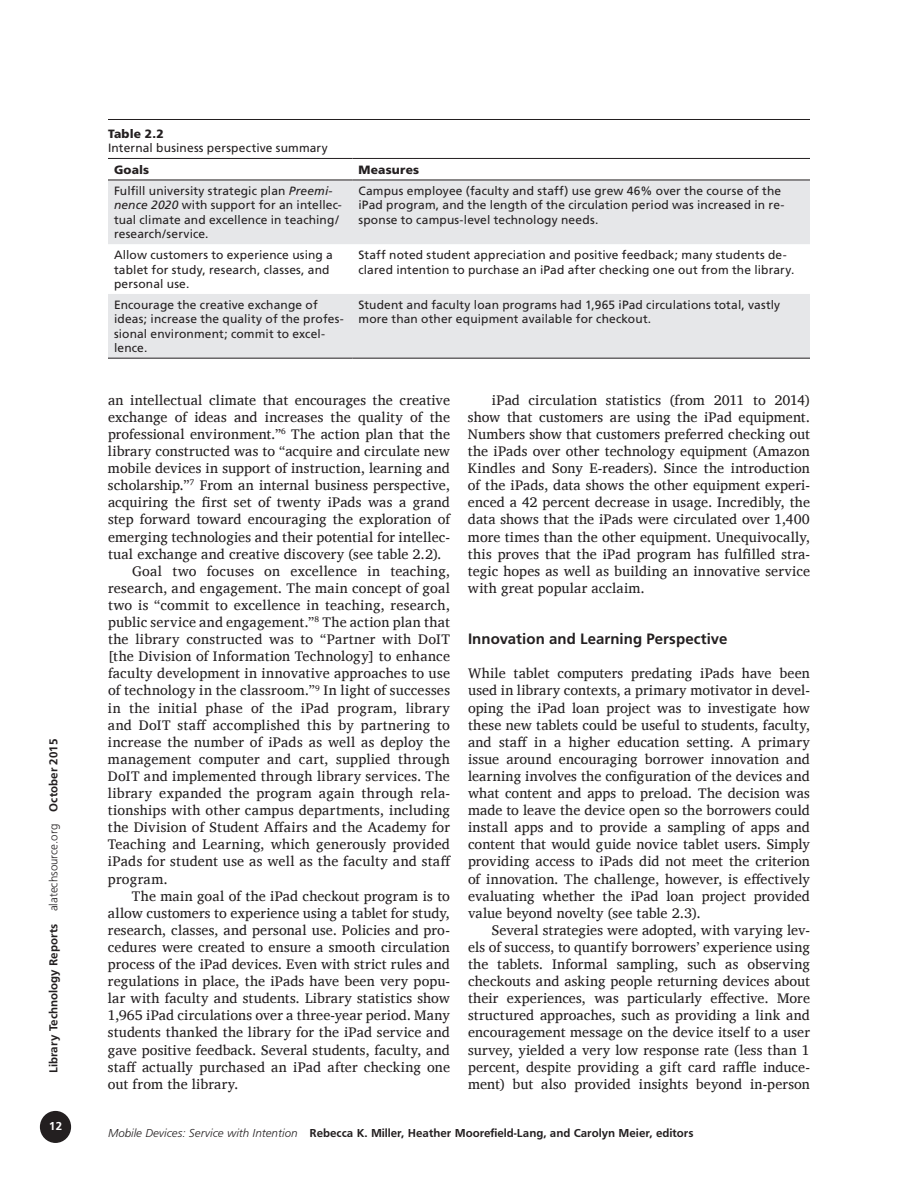
<style>
.page{position:relative;width:918px;height:1188px;background:#fff}
.page>*{position:absolute;margin:0;border:0;box-sizing:border-box;transform-origin:0 0}
.t1{font:700 15px "Frutiger";letter-spacing:.005em;color:#231f20}
.t2{font:14.25px/17.1px "Charis SIL";letter-spacing:.01em;color:#231f20;text-align:justify}
.t3{font:12px/14.4px "Frutiger";letter-spacing:.01em;color:#231f20}
.t4{font:12px "Frugal Sans Bold DTC";color:#231f20}
.t5{font:900 12px "Frutiger";letter-spacing:.015em;color:#231f20}
.t6{font:12px "Frugal Sans Bold DTC";color:#fff}
.s1{font-family:"Frugal Sans Light DTC"}
.s2{font-style:italic}
.s3{font-family:"Frugal Sans Light Italic DTC"}
</style>
<div class="page">
<div style="left:41px;top:1112px;width:29px;height:30px;background:#231f20;border-radius:50%"></div>
<div style="left:40px;top:1111px;width:31px;height:32px;border:2px solid #231f20;border-radius:50%"></div>
<hr style="left:108px;top:119px;width:702px;height:1px;background:#231f20">
<svg style="left:108px;top:181px;width:702px;height:177px;fill:#e6e7e9"></svg>
<hr style="left:108px;top:358px;width:244px;height:1px;background:#231f20">
<hr style="left:352px;top:358px;width:458px;height:1px;background:#231f20">
<hr style="left:108px;top:158px;width:244px;height:1px;background:#231f20">
<hr style="left:352px;top:158px;width:458px;height:1px;background:#231f20">
<hr style="left:108px;top:180px;width:244px;height:1px;background:#231f20">
<hr style="left:352px;top:180px;width:458px;height:1px;background:#231f20">
<p class="t4" style="left:47px;top:1073px;width:336px;rotate:-90deg">Library Technology Reports <span class="s1">alatechsource.org</span> October 2015</p>
<p class="t6" style="left:49px;top:1119px;width:14px">12</p>
<p class="t5" style="left:108px;top:126px;width:57px">Table 2.2</p>
<p class="t3" style="left:108px;top:141px;width:221px">Internal business perspective summary</p>
<p class="t5" style="left:114px;top:163px;width:37px">Goals</p>
<p class="t5" style="left:358px;top:163px;width:62px">Measures</p>
<p class="t3" style="left:114px;top:184px;width:229px">Fulfill university strategic plan <span class="s2">Preemi&shy;nence 2020</span> with support for an intellec&shy;tual climate and excellence in teaching/ research/service.</p>
<p class="t3" style="left:359px;top:184px;width:428px">Campus employee (faculty and staff) use grew 46% over the course of the iPad program, and the length of the circulation period was increased in re&shy;sponse to campus-level technology needs.</p>
<p class="t3" style="left:114px;top:248px;width:220px">Allow customers to experience using a tablet for study, research, classes, and personal use.</p>
<p class="t3" style="left:359px;top:248px;width:437px">Staff noted student appreciation and positive feedback; many students de&shy;clared intention to purchase an iPad after checking one out from the library.</p>
<p class="t3" style="left:114px;top:298px;width:231px">Encourage the creative exchange of ideas; increase the quality of the profes&shy;sional environment; commit to excel&shy;lence.</p>
<p class="t3" style="left:359px;top:298px;width:423px">Student and faculty loan programs had 1,965 iPad circulations total, vastly more than other equipment available for checkout.</p>
<p class="t2" style="left:108px;top:391px;width:343px">an intellectual climate that encourages the creative</p>
<p class="t2" style="left:108px;top:408px;width:343px">exchange of ideas and increases the quality of the</p>
<p class="t2" style="left:108px;top:425px;width:343px">professional environment.”<sup>6</sup> The action plan that the</p>
<p class="t2" style="left:108px;top:443px;width:344px">library constructed was to “acquire and circulate new</p>
<p class="t2" style="left:108px;top:460px;width:344px">mobile devices in support of instruction, learning and</p>
<p class="t2" style="left:108px;top:477px;width:344px">scholarship.”<sup>7</sup> From an internal business perspective,</p>
<p class="t2" style="left:108px;top:494px;width:344px">acquiring the first set of twenty iPads was a grand</p>
<p class="t2" style="left:108px;top:511px;width:343px">step forward toward encouraging the exploration of</p>
<p class="t2" style="left:108px;top:528px;width:344px">emerging technologies and their potential for intellec-</p>
<p class="t2" style="left:108px;top:545px;width:335px">tual exchange and creative discovery (see table 2.2).</p>
<p class="t2" style="left:132px;top:562px;width:320px">Goal two focuses on excellence in teaching,</p>
<p class="t2" style="left:108px;top:579px;width:344px">research, and engagement. The main concept of goal</p>
<p class="t2" style="left:108px;top:596px;width:344px">two is “commit to excellence in teaching, research,</p>
<p class="t2" style="left:108px;top:614px;width:343px">public service and engagement.”<sup>8</sup> The action plan that</p>
<p class="t2" style="left:108px;top:631px;width:343px">the library constructed was to “Partner with DoIT</p>
<p class="t2" style="left:108px;top:648px;width:343px">[the Division of Information Technology] to enhance</p>
<p class="t2" style="left:108px;top:665px;width:343px">faculty development in innovative approaches to use</p>
<p class="t2" style="left:108px;top:682px;width:344px">of technology in the classroom.”<sup>9</sup> In light of successes</p>
<p class="t2" style="left:108px;top:699px;width:344px">in the initial phase of the iPad program, library</p>
<p class="t2" style="left:108px;top:716px;width:343px">and DoIT staff accomplished this by partnering to</p>
<p class="t2" style="left:108px;top:733px;width:343px">increase the number of iPads as well as deploy the</p>
<p class="t2" style="left:108px;top:750px;width:344px">management computer and cart, supplied through</p>
<p class="t2" style="left:108px;top:767px;width:343px">DoIT and implemented through library services. The</p>
<p class="t2" style="left:108px;top:785px;width:343px">library expanded the program again through rela-</p>
<p class="t2" style="left:108px;top:802px;width:344px">tionships with other campus departments, including</p>
<p class="t2" style="left:108px;top:819px;width:344px">the Division of Student Affairs and the Academy for</p>
<p class="t2" style="left:108px;top:836px;width:344px">Teaching and Learning, which generously provided</p>
<p class="t2" style="left:108px;top:853px;width:344px">iPads for student use as well as the faculty and staff</p>
<p class="t2" style="left:108px;top:870px;width:61px">program.</p>
<p class="t2" style="left:132px;top:887px;width:319px">The main goal of the iPad checkout program is to</p>
<p class="t2" style="left:108px;top:904px;width:343px">allow customers to experience using a tablet for study,</p>
<p class="t2" style="left:108px;top:921px;width:343px">research, classes, and personal use. Policies and pro-</p>
<p class="t2" style="left:108px;top:938px;width:343px">cedures were created to ensure a smooth circulation</p>
<p class="t2" style="left:108px;top:956px;width:343px">process of the iPad devices. Even with strict rules and</p>
<p class="t2" style="left:108px;top:973px;width:343px">regulations in place, the iPads have been very popu-</p>
<p class="t2" style="left:108px;top:990px;width:344px">lar with faculty and students. Library statistics show</p>
<p class="t2" style="left:108px;top:1007px;width:344px">1,965 iPad circulations over a three-year period. Many</p>
<p class="t2" style="left:108px;top:1024px;width:344px">students thanked the library for the iPad service and</p>
<p class="t2" style="left:108px;top:1041px;width:343px">gave positive feedback. Several students, faculty, and</p>
<p class="t2" style="left:108px;top:1058px;width:343px">staff actually purchased an iPad after checking one</p>
<p class="t2" style="left:108px;top:1075px;width:132px">out from the library.</p>
<p class="t2" style="left:468px;top:391px;width:344px;text-indent:24px">iPad circulation statistics (from 2011 to 2014) show that customers are using the iPad equipment.<br>Numbers show that customers preferred checking out the iPads over other technology equipment (Amazon Kindles and Sony E-readers). Since the introduction of the iPads, data shows the other equipment experi&shy;enced a 42 percent decrease in usage. Incredibly, the data shows that the iPads were circulated over 1,400 more times than the other equipment. Unequivocally, this proves that the iPad program has fulfilled stra&shy;tegic hopes as well as building an innovative service with great popular acclaim.</p>
<p class="t1" style="left:468px;top:630px;width:261px">Innovation and Learning Perspective</p>
<p class="t2" style="left:468px;top:665px;width:344px">While tablet computers predating iPads have been used in library contexts, a primary motivator in devel&shy;oping the iPad loan project was to investigate how these new tablets could be useful to students, faculty, and staff in a higher education setting. A primary issue around encouraging borrower innovation and learning involves the configuration of the devices and what content and apps to preload. The decision was made to leave the device open so the borrowers could install apps and to provide a sampling of apps and content that would guide novice tablet users. Simply providing access to iPads did not meet the criterion of innovation. The challenge, however, is effectively evaluating whether the iPad loan project provided value beyond novelty (see table 2.3).</p>
<p class="t2" style="left:468px;top:921px;width:344px;text-indent:24px">Several strategies were adopted, with varying lev&shy;els of success, to quantify borrowers’ experience using the tablets. Informal sampling, such as observing checkouts and asking people returning devices about their experiences, was particularly effective. More structured approaches, such as providing a link and encouragement message on the device itself to a user survey, yielded a very low response rate (less than 1 percent, despite providing a gift card raffle induce&shy;ment) but also provided insights beyond in-person</p>
<p class="t4" style="left:108px;top:1126px;width:587px"><span class="s3">Mobile Devices: Service with Intention</span> Rebecca K. Miller, Heather Moorefield-Lang, and Carolyn Meier, editors</p>
</div>
